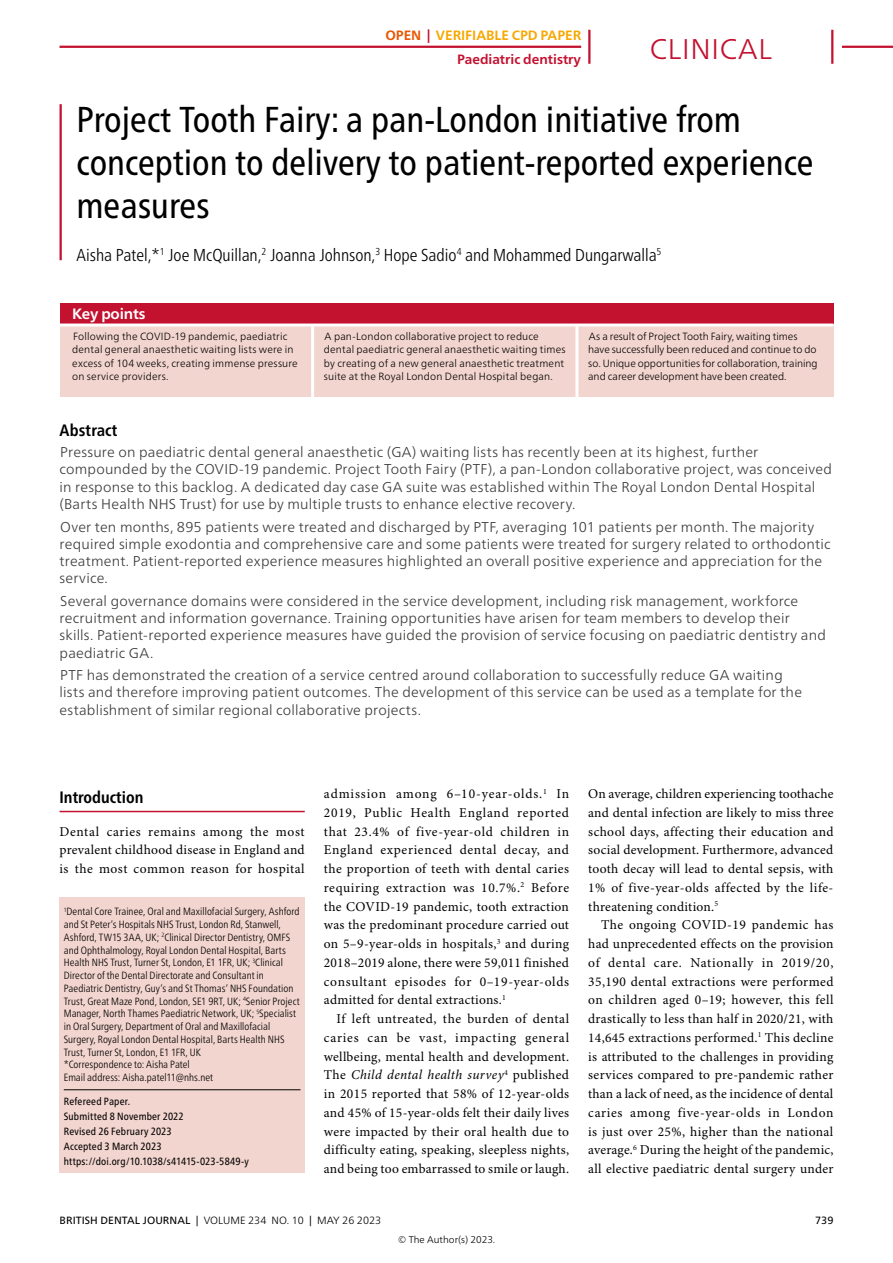
<style>
.page{position:relative;width:893px;height:1263px;background:#fff}
.page>*{position:absolute;margin:0;border:0;box-sizing:border-box;transform-origin:0 0}
.Title_3_Cnd_24pt{font:condensed 36px/43.2px "Frutiger Neue LT Pro";color:#000}
.t1{font:300 28.5px "Frutiger Neue LT Pro";letter-spacing:.025em;color:#c31130}
.Author_1{font:300 condensed 17.25px "Frutiger Neue LT Pro";color:#000}
.SectionHeading_1_MSS{font:700 condensed 16.5px "Frutiger Neue LT Pro";color:#000}
.Abstract_Heading_MSS{font:700 condensed 16.5px "Frutiger Neue LT Pro";letter-spacing:.01em;color:#000}
.Key_Points_Heading_x{font:700 15px "Frutiger Neue LT Pro";letter-spacing:-.01em;color:#fff}
.t2{font:300 14.25px/17.2px "Frutiger Neue LT Pro";letter-spacing:.015em;color:#3a3a39}
.Para_9pt_justified{font:13.5px/18.8px "Minion Pro";letter-spacing:.02em;color:#000;text-align:justify}
.Para_9pt_justified_1{font:13.5px/18.8px "Minion Pro";letter-spacing:.025em;color:#000;text-align:justify}
.NoXML_MSS_page_tag_t{font:700 13.5px "Frutiger Neue LT Pro";color:#f7a800}
.t3{font:700 13.5px "Frutiger Neue LT Pro";color:#c31130}
.NoXML_Biography_MSS{font:300 condensed 10.5px/12.8px "Frutiger Neue LT Pro";letter-spacing:.005em;color:#000}
.t4{font:10.5px/13.5px "Frutiger Neue LT Pro Light 2";letter-spacing:.015em;color:#000}
.t5{font:300 10.5px/13.5px "Frutiger Neue LT Pro";letter-spacing:-.005em;color:#000}
.NoXML_article_detail{font:condensed 10.5px "Frutiger Neue LT Pro";letter-spacing:.015em;color:#000}
.t6{font:10.5px "Frutiger Neue LT Pro";letter-spacing:.005em;color:#000}
.t7{font:300 9.75px "Frutiger Neue LT Pro";color:#000}
.s1{color:#ea5602}
.s2{color:#c31130}
.s3{font-family:"Frutiger Neue LT Pro";font-weight:300}
.s4{font-family:"Frutiger Neue LT Pro Light 2";font-weight:400}
.s5{font-style:italic}
.s6{font-weight:300}
.s7{font-family:"Frutiger Neue LT Pro Light 2"}
</style>
<div class="page">
<div style="left:60px;top:303px;width:773px;height:94px;background:#f3d5cf"></div>
<hr style="left:60px;top:104px;width:2px;height:156px;background:#c31130">
<hr style="left:60px;top:811px;width:245px;height:1px;background:#c31130">
<div style="left:60px;top:303px;width:773px;height:20px;background:#c31130"></div>
<hr style="left:60px;top:323px;width:773px;height:3px;background:#fff">
<div style="left:60px;top:897px;width:245px;height:276px;background:#f3d5cf"></div>
<hr style="left:64px;top:1089px;width:236px;height:1px;background:#000">
<hr style="left:311px;top:325px;width:3px;height:83px;background:#fff">
<hr style="left:575px;top:325px;width:3px;height:83px;background:#fff">
<hr style="left:60px;top:46px;width:521px;height:2px;background:#c31130">
<hr style="left:842px;top:46px;width:51px;height:2px;background:#c31130">
<hr style="left:588px;top:30px;width:2px;height:34px;background:#c31130">
<hr style="left:831px;top:30px;width:2px;height:34px;background:#c31130">
<p class="NoXML_MSS_page_tag_t" style="left:385px;top:27px;width:197px"><span class="s1">OPEN</span> <span class="s2">|</span> VERIFIABLE CPD PAPER</p>
<p class="t3" style="left:457px;top:51px;width:125px">Paediatric dentistry</p>
<h2 class="t1" style="left:650px;top:32px;width:124px">CLINICAL</h2>
<p class="Title_3_Cnd_24pt" style="left:77px;top:98px;width:739px">Project Tooth Fairy: a pan-London initiative from conception to delivery to patient-reported experience measures</p>
<p class="Author_1" style="left:77px;top:244px;width:586px">Aisha Patel,*<sup>1</sup> Joe McQuillan,<sup>2</sup> Joanna Johnson,<sup>3</sup> Hope Sadio<sup>4</sup> and Mohammed Dungarwalla<sup>5</sup></p>
<p class="Key_Points_Heading_x" style="left:72px;top:305px;width:75px">Key points</p>
<p class="t4" style="left:72px;top:330px;width:227px">Following the COVID-19 pandemic, paediatric dental general anaesthetic waiting lists were in <span class="s3">excess of 104 weeks, creating immense pressure </span>on service providers.</p>
<p class="t4" style="left:324px;top:330px;width:243px"><span class="s3">A pan-London collaborative project to reduce </span>dental paediatric general anaesthetic waiting times by creating of a new general anaesthetic treatment <span class="s3">suite at the Royal London Dental Hospital began.</span></p>
<p class="t5" style="left:588px;top:330px;width:231px">As a result of Project Tooth Fairy, waiting times have successfully been reduced and continue to do so. Unique opportunities for collaboration, training <span class="s4">and career development have been created.</span></p>
<p class="Abstract_Heading_MSS" style="left:60px;top:420px;width:59px">Abstract</p>
<p class="t2" style="left:60px;top:444px;width:774px">Pressure on paediatric dental general anaesthetic (GA) waiting lists has recently been at its highest, further compounded by the COVID-19 pandemic. Project Tooth Fairy (PTF), a pan-London collaborative project, was conceived in response to this backlog. A dedicated day case GA suite was established within The Royal London Dental Hospital (Barts Health NHS Trust) for use by multiple trusts to enhance elective recovery.</p>
<p class="t2" style="left:60px;top:518px;width:772px">Over ten months, 895 patients were treated and discharged by PTF, averaging 101 patients per month. The majority required simple exodontia and comprehensive care and some patients were treated for surgery related to orthodontic treatment. Patient-reported experience measures highlighted an overall positive experience and appreciation for the <span class="s4">service.</span></p>
<p class="t2" style="left:60px;top:592px;width:768px">Several governance domains were considered in the service development, including risk management, workforce recruitment and information governance. Training opportunities have arisen for team members to develop their skills. Patient-reported experience measures have guided the provision of service focusing on paediatric dentistry and paediatric GA.</p>
<p class="t2" style="left:60px;top:667px;width:744px">PTF has demonstrated the creation of a service centred around collaboration to successfully reduce GA waiting lists and therefore improving patient outcomes. The development of this service can be used as a template for the <span class="s4">establishment of similar regional collaborative projects.</span></p>
<p class="SectionHeading_1_MSS" style="left:60px;top:787px;width:85px">Introduction</p>
<p class="Para_9pt_justified_1" style="left:60px;top:822px;width:247px">Dental caries remains among the most prevalent childhood disease in England and is the most common reason for hospital</p>
<p class="NoXML_Biography_MSS" style="left:64px;top:905px;width:238px"><sup>1</sup>Dental Core Trainee, Oral and Maxillofacial Surgery, Ashford and St Peter’s Hospitals NHS Trust, London Rd, Stanwell, Ashford, TW15 3AA, UK; <sup>2</sup>Clinical Director Dentistry, OMFS and Ophthalmology, Royal London Dental Hospital, Barts Health NHS Trust, Turner St, London, E1 1FR, UK; <sup>3</sup>Clinical Director of the Dental Directorate and Consultant in Paediatric Dentistry, Guy’s and St Thomas’ NHS Foundation Trust, Great Maze Pond, London, SE1 9RT, UK; <sup>4</sup>Senior Project Manager, North Thames Paediatric Network, UK; <sup>5</sup>Specialist in Oral Surgery, Department of Oral and Maxillofacial Surgery, Royal London Dental Hospital, Barts Health NHS Trust, Turner St, London, E1 1FR, UK<br>*Correspondence to: Aisha Patel<br>Email address: Aisha.patel11@nhs.net</p>
<p class="NoXML_article_detail" style="left:64px;top:1095px;width:68px">Refereed Paper.</p>
<p class="NoXML_article_detail" style="left:64px;top:1110px;width:121px">Submitted 8 November 2022</p>
<p class="NoXML_article_detail" style="left:64px;top:1125px;width:109px">Revised 26 February 2023</p>
<p class="NoXML_article_detail" style="left:64px;top:1140px;width:99px">Accepted 3 March 2023</p>
<p class="NoXML_article_detail" style="left:64px;top:1155px;width:187px">https://doi.org/10.1038/s41415-023-5849-y</p>
<p class="Para_9pt_justified_1" style="left:324px;top:785px;width:247px">admission among 6–10-year-olds.<sup>1</sup> In 2019, Public Health England reported that 23.4% of five-year-old children in England experienced dental decay, and the proportion of teeth with dental caries requiring extraction was 10.7%.<sup>2</sup> Before the COVID-19 pandemic, tooth extraction was the predominant procedure carried out on 5–9-year-olds in hospitals,<sup>3</sup> and during 2018–2019 alone, there were 59,011 finished consultant episodes for 0–19-year-olds admitted for dental extractions.<sup>1</sup></p>
<p class="Para_9pt_justified" style="left:324px;top:1010px;width:247px;text-indent:13px">If left untreated, the burden of dental caries can be vast, impacting general wellbeing, mental health and development.<br>The <span class="s5">Child dental health survey</span><sup>4</sup> published in 2015 reported that 58% of 12-year-olds and 45% of 15-year-olds felt their daily lives were impacted by their oral health due to difficulty eating, speaking, sleepless nights, and being too embarrassed to smile or laugh.</p>
<p class="Para_9pt_justified" style="left:588px;top:785px;width:247px">On average, children experiencing toothache and dental infection are likely to miss three school days, affecting their education and social development. Furthermore, advanced tooth decay will lead to dental sepsis, with 1% of five-year-olds affected by the life&shy;threatening condition.<sup>5</sup></p>
<p class="Para_9pt_justified" style="left:588px;top:916px;width:247px;text-indent:13px">The ongoing COVID-19 pandemic has had unprecedented effects on the provision of dental care. Nationally in 2019/20, 35,190 dental extractions were performed on children aged 0–19; however, this fell drastically to less than half in 2020/21, with 14,645 extractions performed.<sup>1</sup> This decline is attributed to the challenges in providing services compared to pre-pandemic rather than a lack of need, as the incidence of dental caries among five-year-olds in London is just over 25%, higher than the national average.<sup>6</sup> During the height of the pandemic, all elective paediatric dental surgery under</p>
<p class="t6" style="left:60px;top:1214px;width:323px">BRITISH DENTAL JOURNAL | <span class="s6">VOLUME 234 NO. 10</span> | <span class="s7">May 26 2023</span></p>
<p class="t6" style="left:815px;top:1214px;width:20px">739</p>
<p class="t7" style="left:398px;top:1234px;width:99px">© The Author(s) 2023.</p>
</div>
